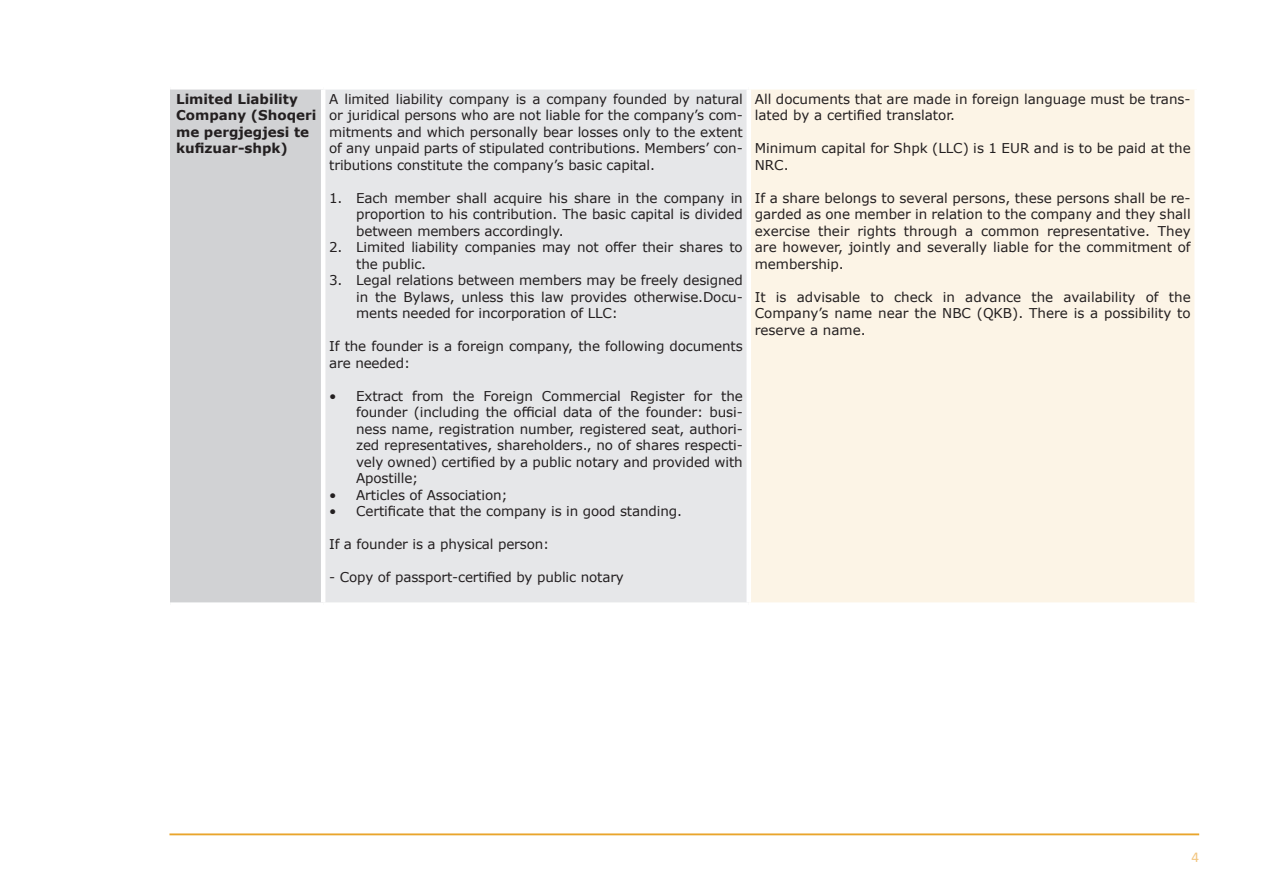
<style>
.page{position:relative;width:1263px;height:893px;background:#fff}
.page>*{position:absolute;margin:0;border:0;box-sizing:border-box;transform-origin:0 0}
.t1{font:15px "Calibri";color:#f2c57f}
.t2{font:13.5px/16.5px "Verdana";letter-spacing:-.01em;color:#231f20;text-align:justify}
.t3{font:700 13.5px/16.5px "Verdana";color:#231f20}
</style>
<div class="page">
<hr style="left:169px;top:833px;width:1030px;height:2px;background:#e9a52c">
<div style="left:170px;top:87px;width:153px;height:518px;background:#d1d2d4"></div>
<div style="left:323px;top:87px;width:426px;height:518px;background:#e6e7e9"></div>
<div style="left:749px;top:87px;width:448px;height:518px;background:#fcf4e6"></div>
<div style="left:170px;top:85px;width:153px;height:5px;background:#fff"></div>
<div style="left:323px;top:85px;width:426px;height:5px;background:#fff"></div>
<hr style="left:321px;top:90px;width:4px;height:512px;background:#fff">
<div style="left:749px;top:85px;width:450px;height:5px;background:#fff"></div>
<div style="left:746px;top:90px;width:5px;height:512px;background:#fff"></div>
<div style="left:1194px;top:90px;width:5px;height:512px;background:#fff"></div>
<div style="left:170px;top:602px;width:153px;height:5px;background:#fff"></div>
<div style="left:323px;top:602px;width:426px;height:5px;background:#fff"></div>
<div style="left:749px;top:602px;width:450px;height:5px;background:#fff"></div>
<p class="t3" style="left:176px;top:90px;width:142px">Limited Liability<br>Company (Shoqeri me pergjegjesi te kufizuar-shpk)</p>
<p class="t2" style="left:329px;top:90px;width:415px">A limited liability company is a company founded by natural or juridical persons who are not liable for the company’s com&shy;mitments and which personally bear losses only to the extent of any unpaid parts of stipulated contributions. Members’ con&shy;tributions constitute the company’s basic capital.</p>
<p class="t2" style="left:356px;top:189px;width:388px;text-indent:-27px">1. Each member shall acquire his share in the company in proportion to his contribution. The basic capital is divided between members accordingly.</p>
<p class="t2" style="left:356px;top:239px;width:388px;text-indent:-27px">2. Limited liability companies may not offer their shares to the public.</p>
<p class="t2" style="left:356px;top:272px;width:388px;text-indent:-27px">3. Legal relations between members may be freely designed in the Bylaws, unless this law provides otherwise.Docu&shy;ments needed for incorporation of LLC:</p>
<p class="t2" style="left:329px;top:338px;width:415px">If the founder is a foreign company, the following documents are needed:</p>
<p class="t2" style="left:356px;top:387px;width:388px;text-indent:-27px">• Extract from the Foreign Commercial Register for the founder (including the official data of the founder: busi&shy;ness name, registration number, registered seat, authori&shy;zed representatives, shareholders., no of shares respecti&shy;vely owned) certified by a public notary and provided with Apostille;</p>
<p class="t2" style="left:329px;top:486px;width:180px">• Articles of Association;</p>
<p class="t2" style="left:329px;top:503px;width:354px">• Certificate that the company is in good standing.</p>
<p class="t2" style="left:329px;top:536px;width:222px">If a founder is a physical person:</p>
<p class="t2" style="left:329px;top:569px;width:296px">- Copy of passport-certified by public notary</p>
<p class="t2" style="left:755px;top:90px;width:437px">All documents that are made in foreign language must be trans&shy;lated by a certified translator.</p>
<p class="t2" style="left:755px;top:140px;width:437px">Minimum capital for Shpk (LLC) is 1 EUR and is to be paid at the<br>NRC.</p>
<p class="t2" style="left:755px;top:189px;width:437px">If a share belongs to several persons, these persons shall be re&shy;garded as one member in relation to the company and they shall exercise their rights through a common representative. They are however, jointly and severally liable for the commitment of membership.</p>
<p class="t2" style="left:755px;top:288px;width:437px">It is advisable to check in advance the availability of the Company’s name near the NBC (QKB). There is a possibility to reserve a name.</p>
<p class="t1" style="left:1191px;top:846px;width:9px">4</p>
</div>
